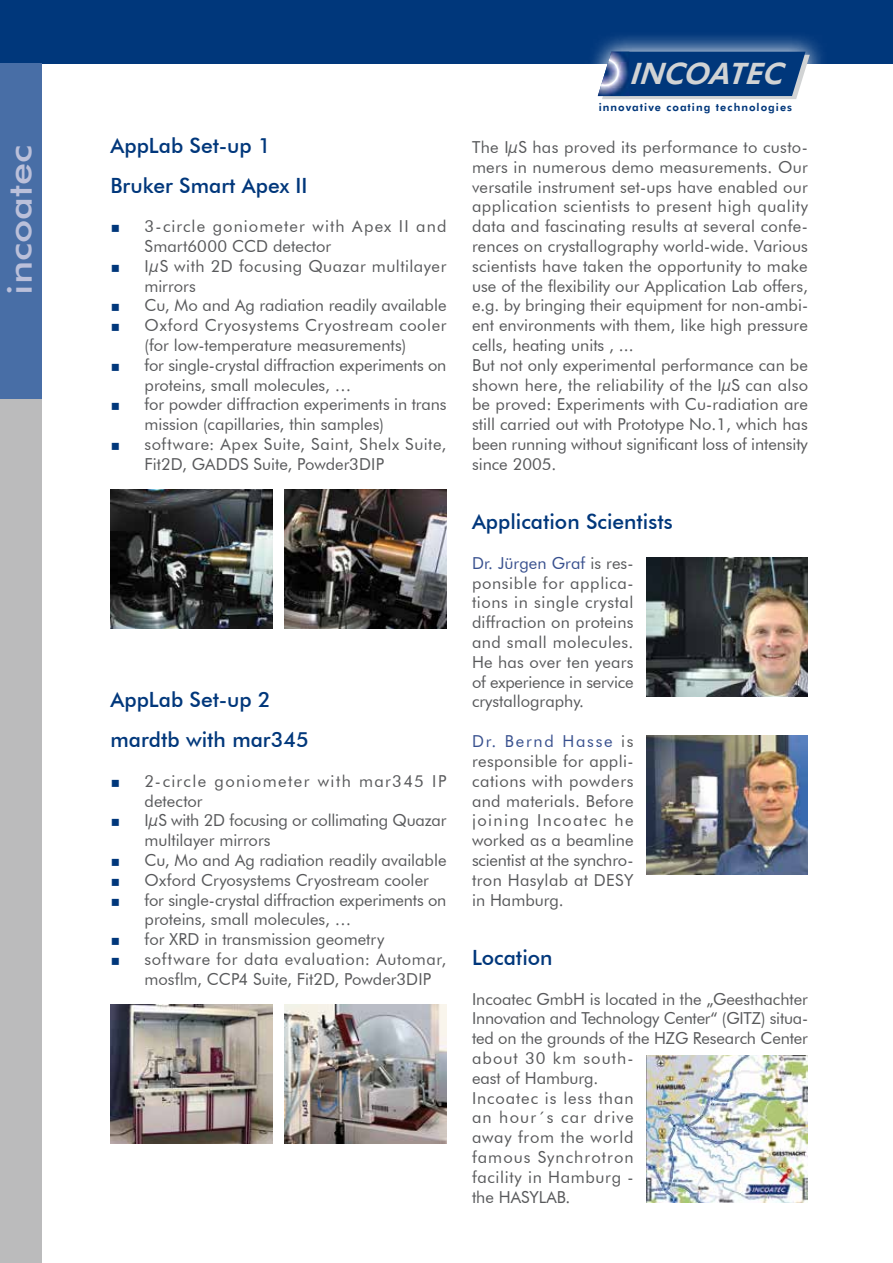
<style>
.page{position:relative;width:893px;height:1263px;background:#fff}
.page>*{position:absolute;margin:0;border:0;box-sizing:border-box;transform-origin:0 0}
.t1{font:500 33px "Futura BT";color:#bbc0da;scale:1.2 1}
.t2{font:italic 800 29.55px "Futura BT";color:#d1d3d4}
.t3{font:500 21px/39.6px "Futura BT";color:#00377b}
.t4{font:16.5px/19.8px "Futura BT";letter-spacing:.005em;color:#58595b}
.t5{font:800 10.8px "Futura BT";letter-spacing:.095em;color:#00377b}
.s1{color:#38508e}
</style>
<div class="page">
<div style="left:0;top:26px;width:42px;height:1237px;background:#bbbbbc"></div>
<div style="left:0;top:0;width:893px;height:64px;background:#00377b"></div>
<svg style="left:592px;top:36px;width:230px;height:60px"></svg>
<svg style="left:598px;top:52px;width:212px;height:47px"></svg>
<div style="left:0;top:63px;width:42px;height:336px;background:#486ea6"></div>
<img style="left:646px;top:1055px;width:162px;height:147px">
<img style="left:285px;top:490px;width:161px;height:138px">
<img style="left:111px;top:490px;width:161px;height:138px">
<img style="left:285px;top:1004px;width:161px;height:139px">
<img style="left:111px;top:1004px;width:161px;height:139px">
<img style="left:646px;top:558px;width:162px;height:138px">
<img style="left:646px;top:736px;width:162px;height:138px">
<h1 class="t1" style="left:0;top:295px;width:126px;rotate:-90deg">incoatec</h1>
<p class="t3" style="left:111px;top:126px;width:198px">AppLab Set-up 1<br>Bruker Smart Apex II</p>
<p class="t4" style="left:145px;top:216px;width:303px">3-circle goniometer with Apex II and Smart6000 CCD detector<br>IµS with 2D focusing Quazar multilayer mirrors<br>Cu, Mo and Ag radiation readily available Oxford Cryosystems Cryostream cooler (for low-temperature measurements)<br>for single-crystal diffraction experiments on proteins, small molecules, …<br>for powder diffraction experiments in trans mission (capillaries, thin samples) software: Apex Suite, Saint, Shelx Suite, Fit2D, GADDS Suite, Powder3DIP</p>
<p class="t3" style="left:111px;top:680px;width:200px">AppLab Set-up 2 mardtb with mar345</p>
<p class="t4" style="left:145px;top:771px;width:303px">2-circle goniometer with mar345 IP detector<br>IµS with 2D focusing or collimating Quazar multilayer mirrors<br>Cu, Mo and Ag radiation readily available Oxford Cryosystems Cryostream cooler for single-crystal diffraction experiments on proteins, small molecules, …<br>for XRD in transmission geometry software for data evaluation: Automar, mosflm, CCP4 Suite, Fit2D, Powder3DIP</p>
<h2 class="t2" style="left:630px;top:56px;width:161px">INCOATEC</h2>
<p class="t5" style="left:599px;top:101px;width:195px">innovative coating technologies</p>
<p class="t4" style="left:472px;top:137px;width:338px">The IµS has proved its performance to custo&shy;mers in numerous demo measurements. Our versatile instrument set-ups have enabled our application scientists to present high quality data and fascinating results at several confe&shy;rences on crystallography world-wide. Various scientists have taken the opportunity to make use of the flexibility our Application Lab offers, e.g. by bringing their equipment for non-ambi&shy;ent environments with them, like high pressure cells, heating units , ...<br>But not only experimental performance can be shown here, the reliability of the IµS can also be proved: Experiments with Cu-radiation are still carried out with Prototype No.1, which has been running without significant loss of intensity since 2005.</p>
<p class="t3" style="left:472px;top:502px;width:202px">Application Scientists</p>
<p class="t4" style="left:472px;top:553px;width:163px;text-align:justify"><span class="s1">Dr. Jürgen Graf</span> is res&shy;ponsible for applica&shy;tions in single crystal diffraction on proteins and small molecules.<br>He has over ten years of experience in service crystallography.</p>
<p class="t4" style="left:472px;top:731px;width:163px;text-align:justify"><span class="s1">Dr. Bernd Hasse</span> is responsible for appli&shy;cations with powders and materials. Before joining Incoatec he worked as a beamline scientist at the synchro&shy;tron Hasylab at DESY in Hamburg.</p>
<p class="t3" style="left:472px;top:937px;width:82px">Location</p>
<p class="t4" style="left:472px;top:989px;width:338px">Incoatec GmbH is located in the „Geesthachter<br>Innovation and Technology Center“ (GITZ) situa&shy;ted on the grounds of the HZG Research Center about 30 km south-<br>east of Hamburg.<br>Incoatec is less than<br>an hour´s car drive<br>away from the world<br>famous Synchrotron<br>facility in Hamburg -<br>the Hasylab.</p>
</div>
